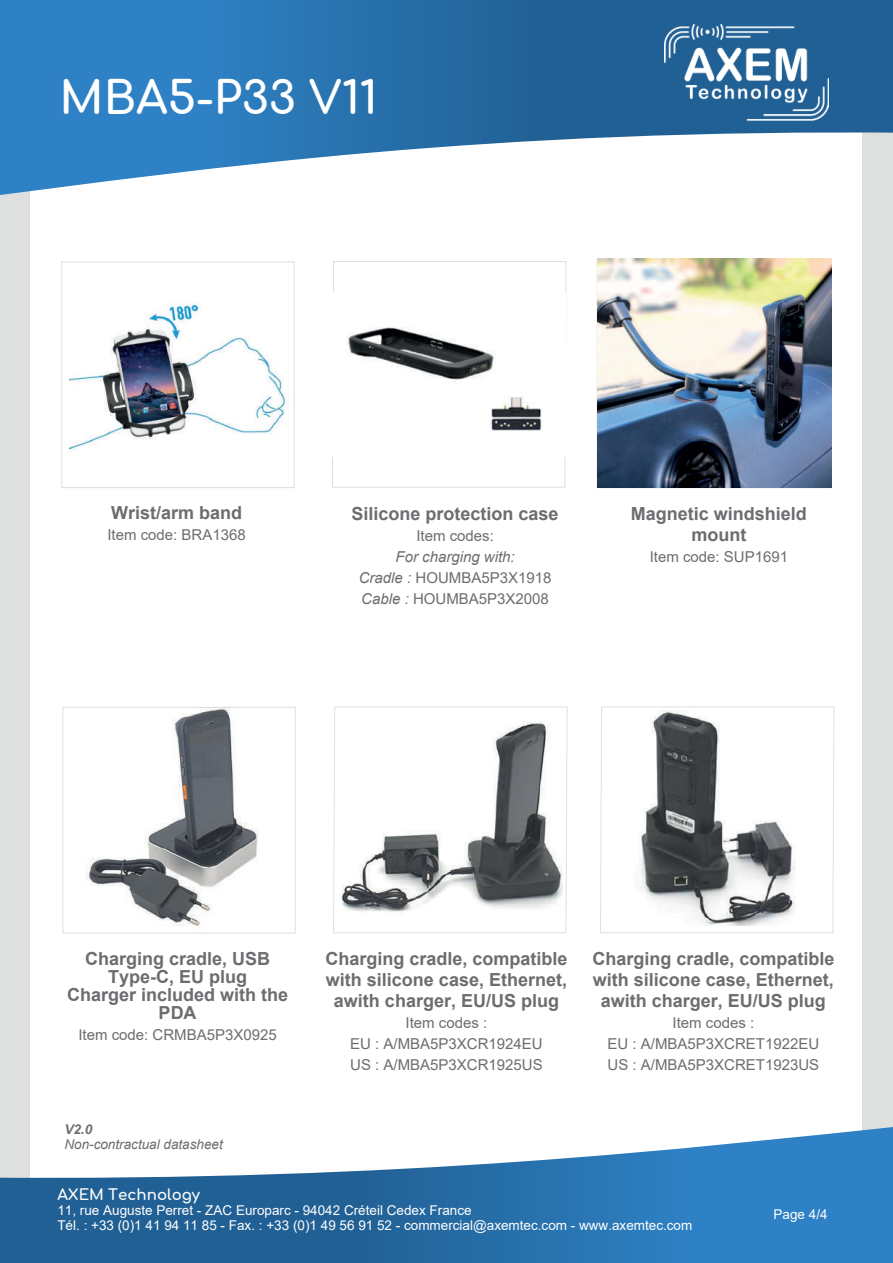
<style>
.page{position:relative;width:893px;height:1263px;background:#fff}
.page>*{position:absolute;margin:0;border:0;box-sizing:border-box;transform-origin:0 0}
.t1{font:700 45px "Comfortaa";color:#fff}
.t2{font:700 18px/21px "Arial";color:#6c6d70;text-align:center}
.t3{font:15px/21px "Arial";color:#6c6d70;text-align:center}
.t4{font:italic 15px/21px "Arial";color:#6c6d70;text-align:center}
.t5{font:700 15px "Comfortaa";color:#fff}
.t6{font:13.5px/15px "Arial";color:#fff}
.t7{font:italic 13.5px "Arial";color:#6c6d70}
.t8{font:italic 700 13.5px "Arial";color:#6c6d70}
.s1{font-style:normal}
</style>
<div class="page">
<div style="left:0;top:65px;width:893px;height:1198px;background:#dedfdf"></div>
<div style="left:31px;top:86px;width:831px;height:1163px;background:#fff"></div>
<svg style="left:0;top:0;width:893px;height:198px"></svg>
<svg style="left:0;top:1125px;width:893px;height:138px"></svg>
<img style="left:664px;top:25px;width:165px;height:95px">
<img style="left:85px;top:709px;width:173px;height:218px">
<svg style="left:332px;top:261px;width:234px;height:227px"></svg>
<div style="left:62px;top:262px;width:232px;height:226px;border:1px solid #dedfdf"></div>
<svg style="left:333px;top:707px;width:234px;height:226px"></svg>
<div style="left:63px;top:707px;width:232px;height:226px;border:1px solid #dedfdf"></div>
<svg style="left:600px;top:707px;width:234px;height:226px"></svg>
<img style="left:633px;top:710px;width:163px;height:215px">
<img style="left:337px;top:721px;width:226px;height:195px">
<img style="left:332px;top:293px;width:234px;height:164px">
<img style="left:597px;top:258px;width:234px;height:229px">
<img style="left:70px;top:303px;width:217px;height:148px">
<h1 class="t1" style="left:60px;top:57px;width:319px">MBA5-P33 V11</h1>
<p class="t2" style="left:111px;top:503px;width:133px">Wrist/arm band</p>
<p class="t3" style="left:107px;top:524px;width:140px">Item code: BRA1368</p>
<p class="t2" style="left:352px;top:503px;width:209px">Silicone protection case</p>
<p class="t3" style="left:416px;top:525px;width:79px">Item codes:</p>
<p class="t4" style="left:359px;top:546px;width:194px">For charging with:<br>Cradle : <span class="s1">HOUMBA5P3X1918<br></span>Cable : <span class="s1">HOUMBA5P3X2008</span></p>
<p class="t2" style="left:631px;top:503px;width:178px">Magnetic windshield mount</p>
<p class="t3" style="left:650px;top:546px;width:140px">Item code: SUP1691</p>
<p class="t2" style="left:67px;top:950px;width:223px;line-height:18px">Charging cradle, USB<br>Type-C, EU plug<br>Charger included with the<br>PDA</p>
<p class="t3" style="left:78px;top:1024px;width:200px">Item code: CRMBA5P3X0925</p>
<p class="t8" style="left:64px;top:1120px;width:29px">V2.0</p>
<p class="t7" style="left:64px;top:1135px;width:160px">Non-contractual datasheet</p>
<p class="t2" style="left:325px;top:948px;width:244px">Charging cradle, compatible with silicone case, Ethernet, awith charger, EU/US plug</p>
<p class="t3" style="left:350px;top:1012px;width:194px">Item codes :<br>EU : A/MBA5P3XCR1924EU<br>US : A/MBA5P3XCR1925US</p>
<p class="t2" style="left:592px;top:948px;width:244px">Charging cradle, compatible with silicone case, Ethernet, awith charger, EU/US plug</p>
<p class="t3" style="left:607px;top:1012px;width:213px">Item codes :<br>EU : A/MBA5P3XCRET1922EU<br>US : A/MBA5P3XCRET1923US</p>
<p class="t5" style="left:57px;top:1181px;width:144px">AXEM Technology</p>
<p class="t6" style="left:57px;top:1203px;width:636px">11, rue Auguste Perret - ZAC Europarc - 94042 Créteil Cedex France<br>Tél. : +33 (0)1 41 94 11 85 - Fax. : +33 (0)1 49 56 91 52 - commercial@axemtec.com - www.axemtec.com</p>
<p class="t6" style="left:774px;top:1206px;width:56px">Page 4/4</p>
</div>
